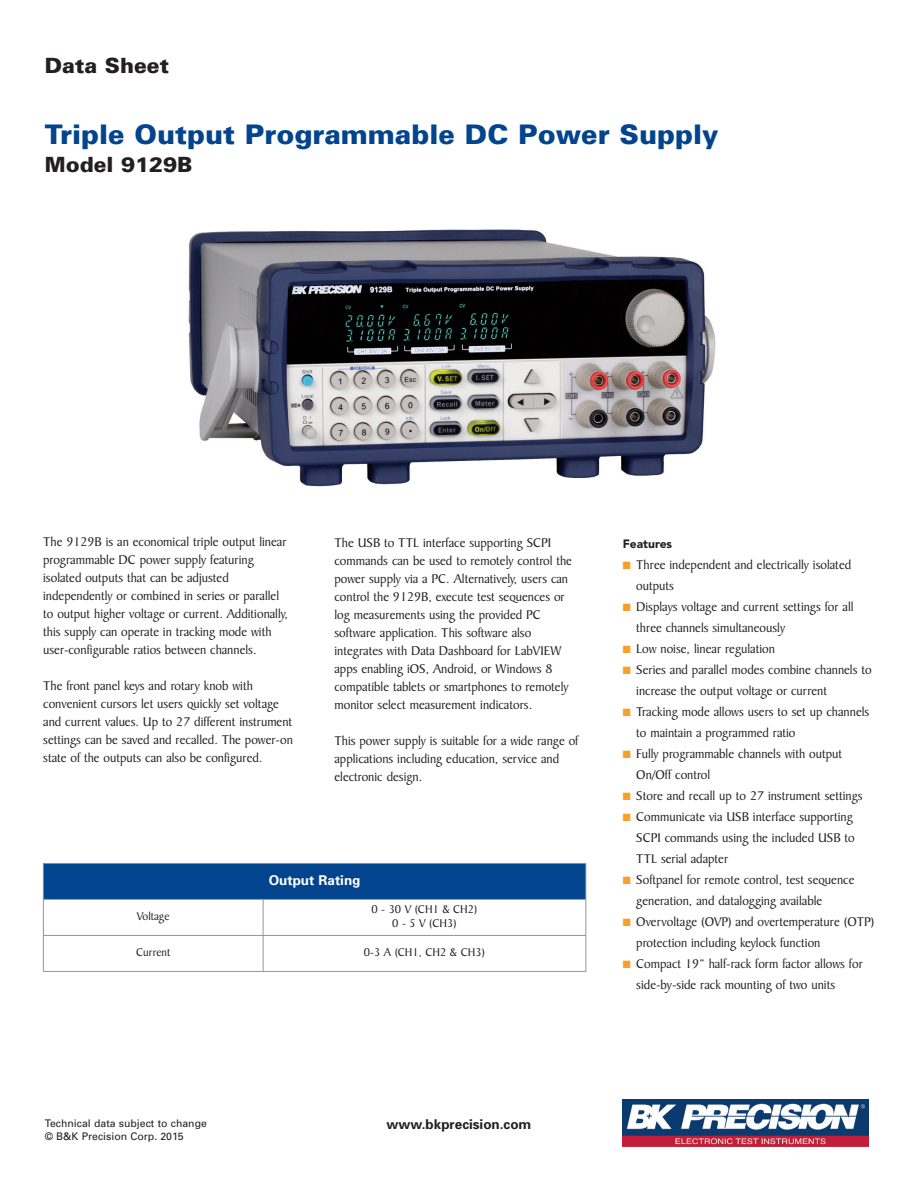
<style>
.page{position:relative;width:918px;height:1188px;background:#fff}
.page>*{position:absolute;margin:0;border:0;box-sizing:border-box;transform-origin:0 0}
.t1{font:900 27px "Univers";color:#02448d}
.t2{font:900 21px "Univers";color:#231f20}
.t3{font:13.5px/18px "Baker Signet BT";color:#231f20}
.t4{font:700 13.5px "Univers";color:#231f20}
.t5{font:700 13.5px "Univers";color:#fff}
.t6{font:12px/14.4px "Baker Signet BT";color:#231f20;text-align:center}
.t7{font:900 12px "Avenir";color:#231f20}
.t8{font:10.5px "Univers";color:#231f20}
.s1{color:#f89f29}
</style>
<div class="page">
<img style="left:623px;top:1100px;width:246px;height:46px">
<img style="left:188px;top:229px;width:528px;height:258px">
<div style="left:43px;top:863px;width:543px;height:36px;background:#02448d"></div>
<hr style="left:43px;top:863px;width:1px;height:109px;background:#939598">
<hr style="left:263px;top:899px;width:1px;height:73px;background:#939598">
<hr style="left:586px;top:863px;width:1px;height:109px;background:#939598">
<hr style="left:43px;top:863px;width:543px;height:1px;background:#939598">
<hr style="left:43px;top:899px;width:543px;height:1px;background:#939598">
<hr style="left:43px;top:935px;width:543px;height:1px;background:#939598">
<hr style="left:43px;top:971px;width:543px;height:1px;background:#939598">
<h2 class="t2" style="left:45px;top:57px;width:126px">Data Sheet</h2>
<h1 class="t1" style="left:45px;top:124px;width:675px">Triple Output Programmable DC Power Supply</h1>
<h2 class="t2" style="left:45px;top:157px;width:149px">Model 9129B</h2>
<p class="t3" style="left:43px;top:534px;width:246px">The 9129B is an economical triple output linear programmable DC power supply featuring isolated outputs that can be adjusted independently or combined in series or parallel to output higher voltage or current. Additionally, this supply can operate in tracking mode with user-configurable ratios between channels.</p>
<p class="t3" style="left:43px;top:678px;width:251px">The front panel keys and rotary knob with convenient cursors let users quickly set voltage and current values. Up to 27 different instrument settings can be saved and recalled. The power-on state of the outputs can also be configured.</p>
<p class="t3" style="left:334px;top:535px;width:239px">The USB to TTL interface supporting SCPI commands can be used to remotely control the power supply via a PC. Alternatively, users can control the 9129B, execute test sequences or log measurements using the provided PC software application. This software also integrates with Data Dashboard for LabVIEW apps enabling iOS, Android, or Windows 8 compatible tablets or smartphones to remotely monitor select measurement indicators.</p>
<p class="t3" style="left:334px;top:733px;width:245px">This power supply is suitable for a wide range of applications including education, service and electronic design.</p>
<p class="t5" style="left:269px;top:875px;width:93px">Output Rating</p>
<p class="t6" style="left:137px;top:910px;width:34px">Voltage</p>
<p class="t6" style="left:372px;top:903px;width:107px">0 - 30 V (CH1 &amp; CH2)<br>0 - 5 V (CH3)</p>
<p class="t6" style="left:136px;top:946px;width:36px">Current</p>
<p class="t6" style="left:364px;top:946px;width:123px">0-3 A (CH1, CH2 &amp; CH3)</p>
<p class="t7" style="left:623px;top:534px;width:51px">Features</p>
<p class="t3" style="left:636px;top:556px;width:216px;line-height:21px;text-indent:-13px"><span class="s1">■</span> Three independent and electrically isolated outputs</p>
<p class="t3" style="left:636px;top:598px;width:219px;line-height:21px;text-indent:-14px"><span class="s1">■</span> Displays voltage and current settings for all three channels simultaneously</p>
<p class="t3" style="left:623px;top:641px;width:154px"><span class="s1">■</span> Low noise, linear regulation</p>
<p class="t3" style="left:636px;top:661px;width:237px;line-height:21px;text-indent:-13px"><span class="s1">■</span> Series and parallel modes combine channels to increase the output voltage or current</p>
<p class="t3" style="left:636px;top:703px;width:235px;line-height:21px;text-indent:-14px"><span class="s1">■</span> Tracking mode allows users to set up channels to maintain a programmed ratio</p>
<p class="t3" style="left:636px;top:745px;width:207px;line-height:21px;text-indent:-14px"><span class="s1">■</span> Fully programmable channels with output<br>On/Off control</p>
<p class="t3" style="left:623px;top:788px;width:241px"><span class="s1">■</span> Store and recall up to 27 instrument settings</p>
<p class="t3" style="left:636px;top:808px;width:220px;line-height:21px;text-indent:-13px"><span class="s1">■</span> Communicate via USB interface supporting<br>SCPI commands using the included USB to<br>TTL serial adapter</p>
<p class="t3" style="left:636px;top:871px;width:220px;line-height:21px;text-indent:-14px"><span class="s1">■</span> Softpanel for remote control, test sequence generation, and datalogging available</p>
<p class="t3" style="left:636px;top:913px;width:240px;line-height:21px;text-indent:-14px"><span class="s1">■</span> Overvoltage (OVP) and overtemperature (OTP) protection including keylock function</p>
<p class="t3" style="left:636px;top:955px;width:228px;line-height:21px;text-indent:-14px"><span class="s1">■</span> Compact 19” half-rack form factor allows for side-by-side rack mounting of two units</p>
<p class="t8" style="left:45px;top:1120px;width:164px">Technical data subject to change</p>
<p class="t4" style="left:387px;top:1119px;width:146px">www.bkprecision.com</p>
<p class="t8" style="left:45px;top:1132px;width:141px">© B&amp;K Precision Corp. 2015</p>
</div>
